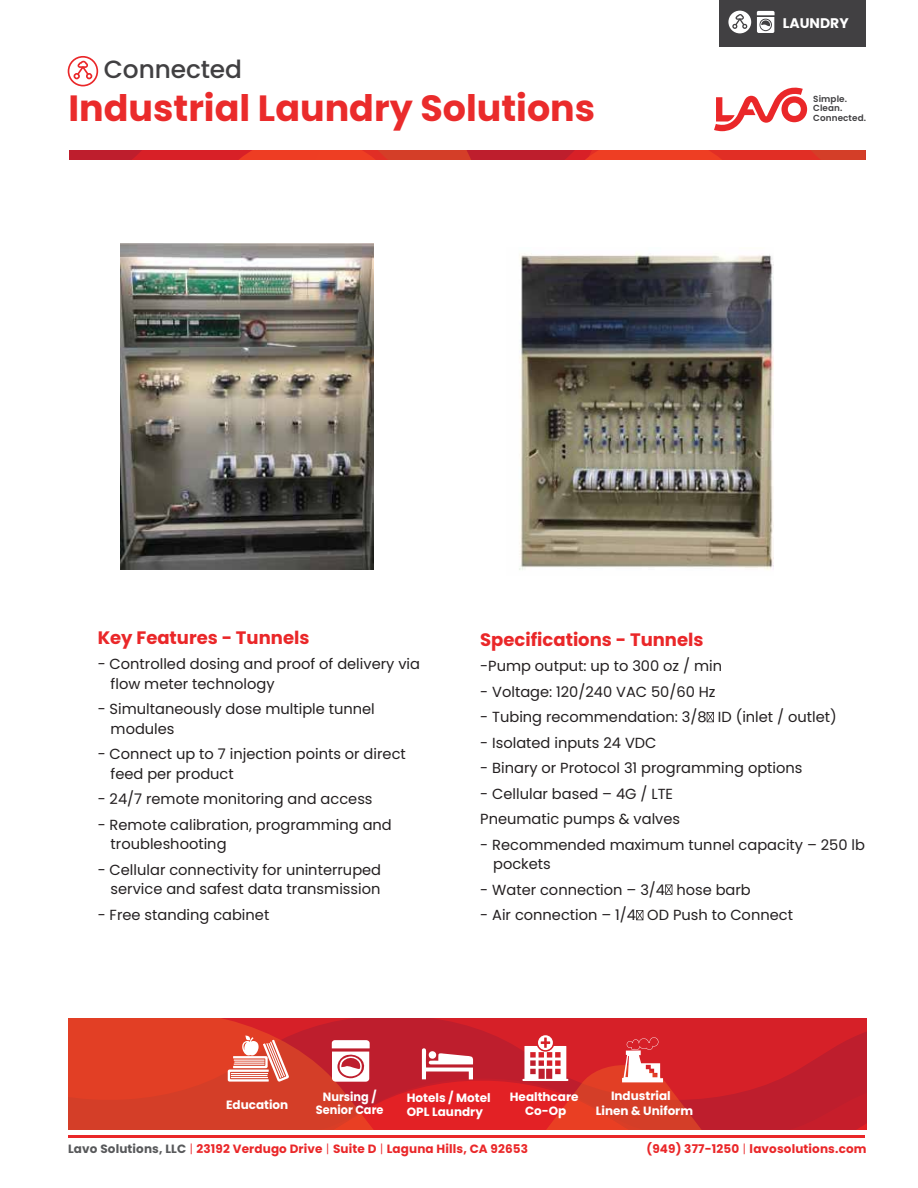
<style>
.page{position:relative;width:918px;height:1188px;background:#fff}
.page>*{position:absolute;margin:0;border:0;box-sizing:border-box;transform-origin:0 0}
.t1{font:700 36.45px "Poppins";color:#ea2b2b}
.t2{font:500 24.9px "Poppins";letter-spacing:-.005em;color:#414042}
.t3{font:700 18px "Poppins";color:#ea2729}
.t4{font:14.7px/19.5px "Poppins";color:#231f20}
.t5{font:700 13.95px "Poppins";color:#fff}
.t6{font:700 12px "Poppins";letter-spacing:.01em;color:#ea2729}
.t7{font:700 12px/14.4px "Poppins";color:#fff;text-align:center}
.t8{font:700 12px/13.6px "Poppins";color:#fff;text-align:center;scale:.94 1}
.t9{font:600 8.85px/9.9px "Poppins";letter-spacing:.01em;color:#414042}
.s1{color:#58595b}
.s2{font-weight:300}
</style>
<div class="page">
<hr style="left:69px;top:1135px;width:796px;height:3px;background:#ea2729">
<div style="left:719px;top:0;width:147px;height:46px;background:#414042"></div>
<svg style="left:757px;top:11px;width:18px;height:22px"></svg>
<svg style="left:69px;top:150px;width:797px;height:9px;background:#d92f26"></svg>
<svg style="left:714px;top:87px;width:93px;height:44px"></svg>
<div style="left:728px;top:11px;width:23px;height:22px;background:#fff;border-radius:50%"></div>
<svg style="left:732px;top:14px;width:15px;height:15px"></svg>
<div style="left:68px;top:56px;width:30px;height:30px;border:2px solid #ea2729;border-radius:50%"></div>
<div style="left:73px;top:73px;width:7px;height:6px;border:2px solid #ea2729;border-radius:50%"></div>
<svg style="left:76px;top:61px;width:16px;height:18px"></svg>
<svg style="left:68px;top:1018px;width:798px;height:112px;background:#d83127"></svg>
<svg style="left:188px;top:1035px;width:678px;height:95px;background:#d43939"></svg>
<img style="left:121px;top:244px;width:253px;height:325px">
<svg style="left:707px;top:712px;width:7px;height:10px"></svg>
<svg style="left:665px;top:885px;width:7px;height:10px"></svg>
<svg style="left:636px;top:910px;width:7px;height:10px"></svg>
<img style="left:519px;top:253px;width:255px;height:317px">
<h2 class="t2" style="left:104px;top:55px;width:140px">Connected</h2>
<h1 class="t1" style="left:69px;top:87px;width:528px">Industrial Laundry Solutions</h1>
<p class="t5" style="left:783px;top:15px;width:67px">LAUNDRY</p>
<p class="t9" style="left:813px;top:94px;width:35px">Simple.<br>Clean.</p>
<p class="t9" style="left:813px;top:113px;width:54px">Connected.</p>
<p class="t3" style="left:98px;top:627px;width:213px">Key Features - Tunnels</p>
<p class="t4" style="left:111px;top:654px;width:311px;text-indent:-13px">- Controlled dosing and proof of delivery via flow meter technology</p>
<p class="t4" style="left:111px;top:699px;width:266px;text-indent:-13px">- Simultaneously dose multiple tunnel modules</p>
<p class="t4" style="left:111px;top:744px;width:297px;text-indent:-13px">- Connect up to 7 injection points or direct feed per product</p>
<p class="t4" style="left:98px;top:789px;width:276px">- 24/7 remote monitoring and access</p>
<p class="t4" style="left:111px;top:815px;width:283px;text-indent:-13px">- Remote calibration, programming and troubleshooting</p>
<p class="t4" style="left:98px;top:860px;width:285px;text-align:right">- Cellular connectivity for uninterruped service and safest data transmission</p>
<p class="t4" style="left:98px;top:905px;width:173px">- Free standing cabinet</p>
<p class="t3" style="left:480px;top:629px;width:225px">Specifications - Tunnels</p>
<p class="t4" style="left:480px;top:656px;width:243px">-Pump output: up to 300 oz / min</p>
<p class="t4" style="left:480px;top:682px;width:237px">- Voltage: 120/240 VAC 50/60 Hz</p>
<p class="t4" style="left:480px;top:707px;width:358px">- Tubing recommendation: 3/8 ID (inlet / outlet)</p>
<p class="t4" style="left:480px;top:733px;width:178px">- Isolated inputs 24 VDC</p>
<p class="t4" style="left:480px;top:758px;width:324px">- Binary or Protocol 31 programming options</p>
<p class="t4" style="left:480px;top:781px;width:201px;line-height:25.5px">- Cellular based – 4G / LTE<br>Pneumatic pumps &amp; valves</p>
<p class="t4" style="left:493px;top:835px;width:373px;text-indent:-13px">- Recommended maximum tunnel capacity – 250 lb pockets</p>
<p class="t4" style="left:480px;top:880px;width:272px">- Water connection – 3/4 hose barb</p>
<p class="t4" style="left:480px;top:905px;width:314px">- Air connection – 1/4 OD Push to Connect</p>
<p class="t7" style="left:226px;top:1098px;width:64px">Education</p>
<p class="t8" style="left:316px;top:1090px;width:73px">Nursing /<br>Senior Care</p>
<p class="t7" style="left:407px;top:1091px;width:85px;text-align:left">Hotels / Motel<br>OPL Laundry</p>
<p class="t7" style="left:510px;top:1089px;width:70px">Healthcare<br>Co-Op</p>
<p class="t7" style="left:596px;top:1089px;width:99px">Industrial<br>Linen &amp; Uniform</p>
<p class="t6" style="left:68px;top:1142px;width:462px"><span class="s1">Lavo Solutions, LLC</span> <span class="s2">|</span> 23192 Verdugo Drive <span class="s2">|</span> Suite D <span class="s2">|</span> Laguna Hills, CA 92653</p>
<p class="t6" style="left:647px;top:1142px;width:222px">(949) 377-1250 <span class="s2">|</span> lavosolutions.com</p>
</div>
